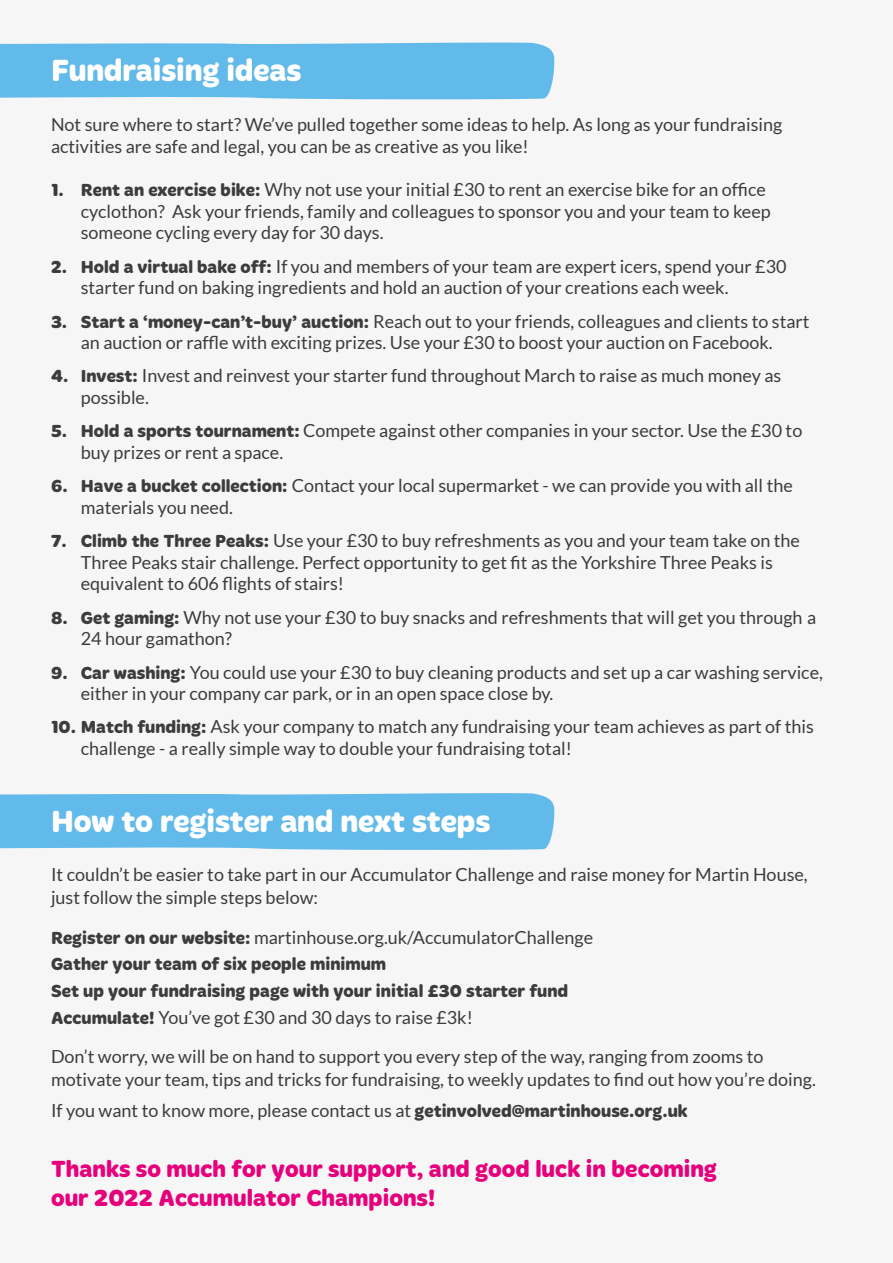
<style>
.page{position:relative;width:893px;height:1263px;background:#f6f6f6}
.page>*{position:absolute;margin:0;border:0;box-sizing:border-box;transform-origin:0 0}
.t1{font:700 31.5px "Merge";letter-spacing:-.005em;color:#fff}
.t2{font:700 24px/29.5px "Merge";color:#e6007c}
.t3{font:18px/21.6px "Lato";color:#3c3c3b}
.t4{font:700 18px/26.7px "Merge";color:#3c3c3b}
.s1{font-family:"Merge";font-weight:700}
</style>
<div class="page">
<svg style="left:0;top:42px;width:555px;height:58px;background:#6bbdea"></svg>
<div style="left:0;top:793px;width:555px;height:57px;background:#62baea"></div>
<h1 class="t1" style="left:51px;top:52px;width:252px">Fundraising ideas</h1>
<p class="t3" style="left:51px;top:113px;width:733px;line-height:22.5px">Not sure where to start? We’ve pulled together some ideas to help. As long as your fundraising activities are safe and legal, you can be as creative as you like!</p>
<p class="t3" style="left:81px;top:179px;width:691px;text-indent:-30px"><span class="s1">1. Rent an exercise bike:</span> Why not use your initial £30 to rent an exercise bike for an office cyclothon? Ask your friends, family and colleagues to sponsor you and your team to keep someone cycling every day for 30 days.</p>
<p class="t3" style="left:81px;top:255px;width:707px;text-indent:-30px"><span class="s1">2. Hold a virtual bake off:</span> If you and members of your team are expert icers, spend your £30 starter fund on baking ingredients and hold an auction of your creations each week.</p>
<p class="t3" style="left:51px;top:310px;width:760px;text-align:center"><span class="s1">3. Start a ‘money-can’t-buy’ auction:</span> Reach out to your friends, colleagues and clients to start an auction or raffle with exciting prizes. Use your £30 to boost your auction on Facebook.</p>
<p class="t3" style="left:81px;top:365px;width:702px;text-indent:-30px"><span class="s1">4. Invest:</span> Invest and reinvest your starter fund throughout March to raise as much money as possible.</p>
<p class="t3" style="left:81px;top:420px;width:723px;text-indent:-30px"><span class="s1">5. Hold a sports tournament:</span> Compete against other companies in your sector. Use the £30 to buy prizes or rent a space.</p>
<p class="t3" style="left:81px;top:475px;width:713px;text-indent:-30px"><span class="s1">6. Have a bucket collection:</span> Contact your local supermarket - we can provide you with all the materials you need.</p>
<p class="t3" style="left:81px;top:530px;width:721px;text-indent:-30px"><span class="s1">7. Climb the Three Peaks:</span> Use your £30 to buy refreshments as you and your team take on the<br>Three Peaks stair challenge. Perfect opportunity to get fit as the Yorkshire Three Peaks is equivalent to 606 flights of stairs!</p>
<p class="t3" style="left:81px;top:606px;width:737px;text-indent:-30px"><span class="s1">8. Get gaming:</span> Why not use your £30 to buy snacks and refreshments that will get you through a<br>24 hour gamathon?</p>
<p class="t3" style="left:81px;top:661px;width:744px;text-indent:-30px"><span class="s1">9. Car washing:</span> You could use your £30 to buy cleaning products and set up a car washing service, either in your company car park, or in an open space close by.</p>
<p class="t3" style="left:81px;top:716px;width:735px;text-indent:-30px"><span class="s1">10. Match funding:</span> Ask your company to match any fundraising your team achieves as part of this challenge - a really simple way to double your fundraising total!</p>
<h1 class="t1" style="left:51px;top:803px;width:441px">How to register and next steps</h1>
<p class="t3" style="left:51px;top:863px;width:758px;line-height:22.5px">It couldn’t be easier to take part in our Accumulator Challenge and raise money for Martin House, just follow the simple steps below:</p>
<p class="t3" style="left:51px;top:926px;width:544px"><span class="s1">Register on our website:</span> martinhouse.org.uk/AccumulatorChallenge</p>
<p class="t4" style="left:51px;top:952px;width:519px">Gather your team of six people minimum<br>Set up your fundraising page with your initial £30 starter fund</p>
<p class="t3" style="left:51px;top:997px;width:714px;line-height:39.5px"><span class="s1">Accumulate!</span> You’ve got £30 and 30 days to raise £3k!<br>Don’t worry, we will be on hand to support you every step of the way, ranging from zooms to</p>
<p class="t3" style="left:51px;top:1063px;width:766px;line-height:31px">motivate your team, tips and tricks for fundraising, to weekly updates to find out how you’re doing.<br>If you want to know more, please contact us at <span class="s1">getinvolved@martinhouse.org.uk</span></p>
<h2 class="t2" style="left:51px;top:1155px;width:667px">Thanks so much for your support, and good luck in becoming our 2022 Accumulator Champions!</h2>
</div>
